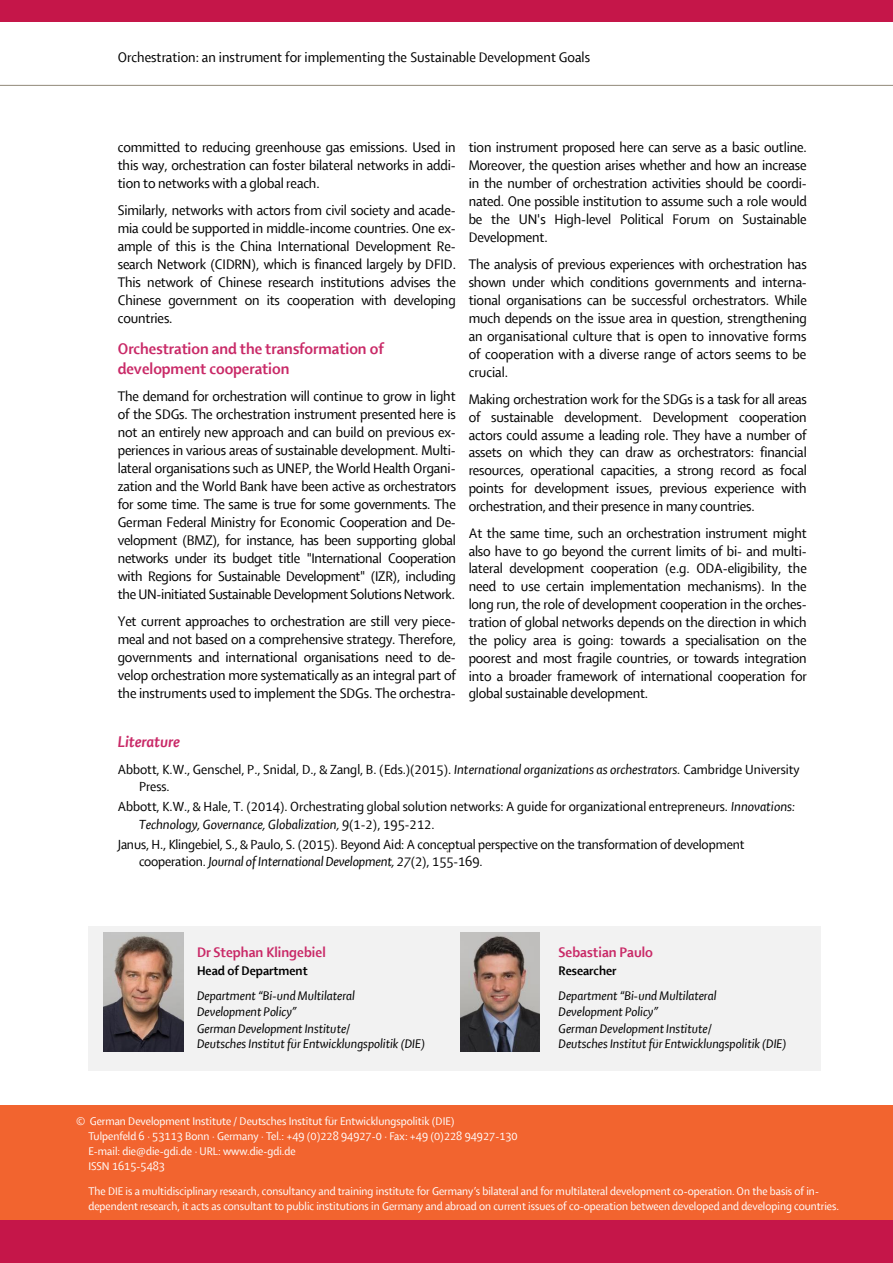
<style>
.page{position:relative;width:893px;height:1263px;background:#fff}
.page>*{position:absolute;margin:0;border:0;box-sizing:border-box;transform-origin:0 0}
.t1{font:700 16.5px/19.5px "Shaker R";color:#c92967}
.t2{font:italic 700 16.5px "Shaker R";color:#c92967}
.t3{font:15px/18px "Shaker R";letter-spacing:-.01em;color:#000;text-align:justify}
.t4{font:700 15px "Shaker R";color:#c92967}
.t5{font:14.25px/17.2px "Shaker R";color:#000}
.t6{font:italic 13.5px/16.5px "Shaker R";color:#000}
.t7{font:700 13.5px "Shaker R";color:#000}
.t8{font:12px/15px "Shaker R";color:#fff}
.s1{font-style:italic}
</style>
<div class="page">
<div style="left:0;top:0;width:893px;height:21px;background:#c51649"></div>
<hr style="left:0;top:85px;width:893px;height:1px;background:#9f988a">
<div style="left:0;top:1106px;width:893px;height:115px;background:#f2642f"></div>
<div style="left:0;top:1220px;width:893px;height:43px;background:#c51649"></div>
<div style="left:88px;top:926px;width:733px;height:17px;background:#f2f2f2"></div>
<div style="left:88px;top:943px;width:733px;height:18px;background:#f2f2f2"></div>
<div style="left:88px;top:961px;width:733px;height:18px;background:#f2f2f2"></div>
<div style="left:88px;top:979px;width:733px;height:24px;background:#f2f2f2"></div>
<div style="left:88px;top:1003px;width:733px;height:16px;background:#f2f2f2"></div>
<div style="left:88px;top:1019px;width:733px;height:17px;background:#f2f2f2"></div>
<div style="left:88px;top:1036px;width:733px;height:34px;background:#f2f2f2"></div>
<img style="left:104px;top:932px;width:80px;height:119px">
<img style="left:460px;top:932px;width:80px;height:119px">
<p class="t3" style="left:118px;top:49px;width:474px">Orchestration: an instrument for implementing the Sustainable Development Goals</p>
<p class="t3" style="left:118px;top:138px;width:340px">committed to reducing greenhouse gas emissions. Used in this way, orchestration can foster bilateral networks in addi&shy;tion to networks with a global reach.</p>
<p class="t3" style="left:118px;top:201px;width:340px">Similarly, networks with actors from civil society and acade&shy;mia could be supported in middle-income countries. One ex&shy;ample of this is the China International Development Re&shy;search Network (CIDRN), which is financed largely by DFID.<br>This network of Chinese research institutions advises the Chinese government on its cooperation with developing countries.</p>
<p class="t1" style="left:118px;top:339px;width:268px">Orchestration and the transformation of development cooperation</p>
<p class="t3" style="left:118px;top:387px;width:340px">The demand for orchestration will continue to grow in light of the SDGs. The orchestration instrument presented here is not an entirely new approach and can build on previous ex&shy;periences in various areas of sustainable development. Multi&shy;lateral organisations such as UNEP, the World Health Organi&shy;zation and the World Bank have been active as orchestrators for some time. The same is true for some governments. The German Federal Ministry for Economic Cooperation and De&shy;velopment (BMZ), for instance, has been supporting global networks under its budget title "International Cooperation with Regions for Sustainable Development" (IZR), including the UN-initiated Sustainable Development Solutions Network.</p>
<p class="t3" style="left:118px;top:612px;width:340px">Yet current approaches to orchestration are still very piece&shy;meal and not based on a comprehensive strategy. Therefore, governments and international organisations need to de&shy;velop orchestration more systematically as an integral part of the instruments used to implement the SDGs. The orchestra-</p>
<p class="t3" style="left:469px;top:138px;width:340px">tion instrument proposed here can serve as a basic outline.<br>Moreover, the question arises whether and how an increase in the number of orchestration activities should be coordi&shy;nated. One possible institution to assume such a role would be the UN's High-level Political Forum on Sustainable Development.</p>
<p class="t3" style="left:469px;top:255px;width:340px">The analysis of previous experiences with orchestration has shown under which conditions governments and interna&shy;tional organisations can be successful orchestrators. While much depends on the issue area in question, strengthening an organisational culture that is open to innovative forms of cooperation with a diverse range of actors seems to be crucial.</p>
<p class="t3" style="left:469px;top:390px;width:340px">Making orchestration work for the SDGs is a task for all areas of sustainable development. Development cooperation actors could assume a leading role. They have a number of assets on which they can draw as orchestrators: financial resources, operational capacities, a strong record as focal points for development issues, previous experience with orchestration, and their presence in many countries.</p>
<p class="t3" style="left:469px;top:524px;width:340px">At the same time, such an orchestration instrument might also have to go beyond the current limits of bi- and multi&shy;lateral development cooperation (e.g. ODA-eligibility, the need to use certain implementation mechanisms). In the long run, the role of development cooperation in the orches&shy;tration of global networks depends on the direction in which the policy area is going: towards a specialisation on the poorest and most fragile countries, or towards integration into a broader framework of international cooperation for global sustainable development.</p>
<p class="t2" style="left:118px;top:733px;width:64px">Literature</p>
<p class="t5" style="left:139px;top:761px;width:662px;text-indent:-21px">Abbott, K.W., Genschel, P., Snidal, D., &amp; Zangl, B. (Eds.)(2015). <span class="s1">International organizations as orchestrators.</span> Cambridge University<br>Press.</p>
<p class="t5" style="left:139px;top:798px;width:658px;text-indent:-21px">Abbott, K.W., &amp; Hale, T. (2014). Orchestrating global solution networks: A guide for organizational entrepreneurs. <span class="s1">Innovations:<br>Technology, Governance, Globalization, 9</span>(1-2), 195-212.</p>
<p class="t5" style="left:139px;top:836px;width:607px;text-indent:-21px">Janus, H., Klingebiel, S., &amp; Paulo, S. (2015). Beyond Aid: A conceptual perspective on the transformation of development cooperation. <span class="s1">Journal of International Development, 27</span>(2), 155-169.</p>
<p class="t4" style="left:197px;top:945px;width:130px">Dr Stephan Klingebiel</p>
<p class="t7" style="left:197px;top:964px;width:112px">Head of Department</p>
<p class="t6" style="left:197px;top:987px;width:159px">Department “Bi-und Multilateral<br>Development Policy”<br>German Development Institute/</p>
<p class="t6" style="left:197px;top:1035px;width:230px">Deutsches Institut für Entwicklungspolitik (DIE)</p>
<p class="t4" style="left:558px;top:945px;width:96px">Sebastian Paulo</p>
<p class="t7" style="left:558px;top:964px;width:60px">Researcher</p>
<p class="t6" style="left:558px;top:987px;width:159px">Department “Bi-und Multilateral<br>Development Policy”<br>German Development Institute/</p>
<p class="t6" style="left:558px;top:1035px;width:230px">Deutsches Institut für Entwicklungspolitik (DIE)</p>
<p class="t8" style="left:88px;top:1113px;width:431px;text-indent:-12px">© German Development Institute / Deutsches Institut für Entwicklungspolitik (DIE)<br>Tulpenfeld 6 · 53113 Bonn · Germany · Tel.: +49 (0)228 94927-0 · Fax: +49 (0)228 94927-130<br>E-mail: die@die-gdi.de · URL: www.die-gdi.de<br>ISSN 1615-5483</p>
<p class="t8" style="left:88px;top:1184px;width:752px">The DIE is a multidisciplinary research, consultancy and training institute for Germany’s bilateral and for multilateral development co-operation. On the basis of in&shy;dependent research, it acts as consultant to public institutions in Germany and abroad on current issues of co-operation between developed and developing countries.</p>
</div>
